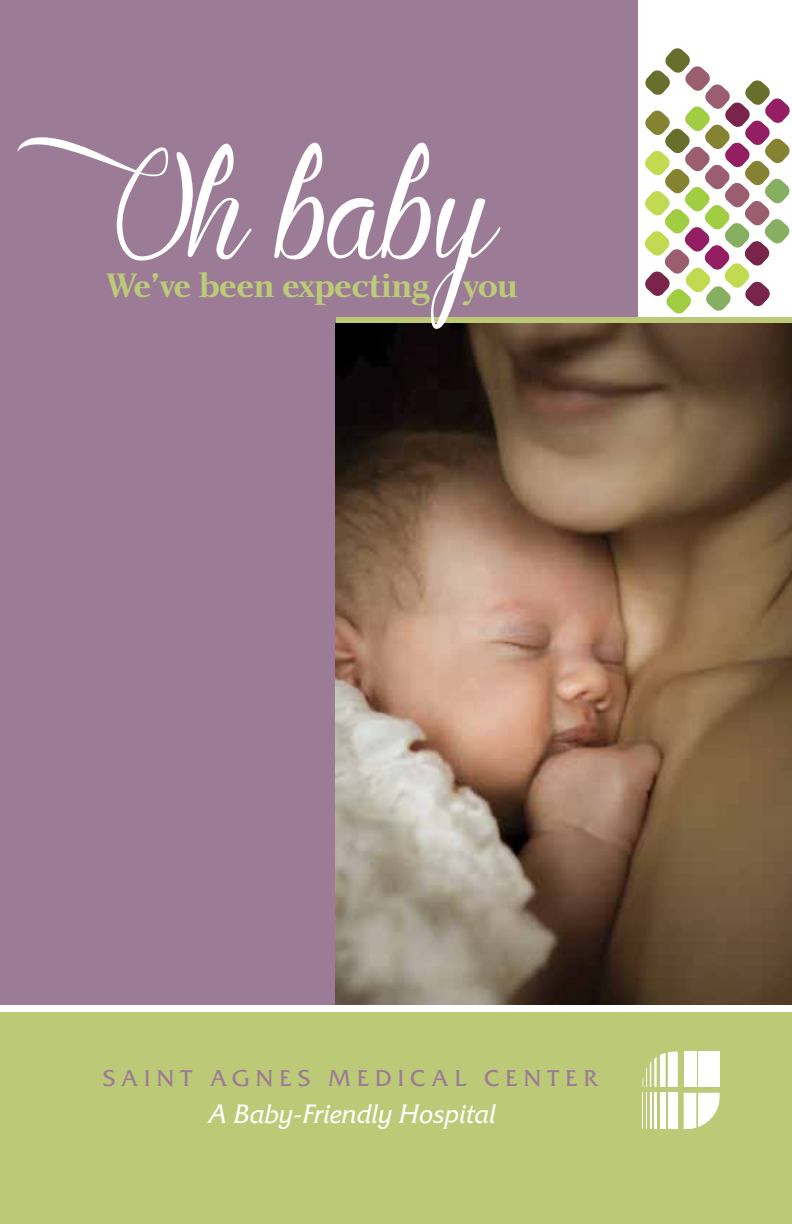
<style>
.page{position:relative;width:792px;height:1224px;background:#fff}
.page>*{position:absolute;margin:0;border:0;box-sizing:border-box;transform-origin:0 0}
.t1{font:220px "Karineaimeles Chocolats";color:#fff}
.t2{font:35.2px "Charlotte Bold Plain";letter-spacing:-.025em;color:#bccb77}
.t3{font:italic 26.6px "Friz Qua";color:#fff}
.t4{font:22.8px "Friz Qua";letter-spacing:.25em;color:#9b7b96}
</style>
<div class="page">
<svg style="left:645px;top:48px;width:145px;height:266px"></svg>
<div style="left:0;top:0;width:637px;height:1224px;background:#9b7b96"></div>
<div style="left:336px;top:317px;width:456px;height:7px;background:#bcca77"></div>
<div style="left:0;top:1012px;width:792px;height:212px;background:#bcca77"></div>
<img style="left:336px;top:324px;width:456px;height:681px">
<div style="left:0;top:1005px;width:792px;height:7px;background:#fff"></div>
<div style="left:684px;top:1052px;width:12px;height:35px;background:#fff"></div>
<div style="left:698px;top:1052px;width:22px;height:35px;background:#fff"></div>
<hr style="left:643px;top:1093px;width:1px;height:36px;background:#fff">
<hr style="left:646px;top:1093px;width:1px;height:36px;background:#fff">
<hr style="left:654px;top:1093px;width:3px;height:36px;background:#fff">
<div style="left:660px;top:1093px;width:6px;height:36px;background:#fff"></div>
<div style="left:668px;top:1093px;width:10px;height:36px;background:#fff"></div>
<svg style="left:643px;top:1052px;width:35px;height:35px"></svg>
<svg style="left:684px;top:1093px;width:36px;height:36px"></svg>
<hr style="left:650px;top:1093px;width:1px;height:36px;background:#fff">
<h1 class="t1" style="left:113px;top:52px;width:385px">Oh baby</h1>
<h2 class="t2" style="left:106px;top:264px;width:413px">We’ve been expecting you</h2>
<p class="t4" style="left:103px;top:1064px;width:497px">SAINT AGNES MEDICAL CENTER</p>
<p class="t3" style="left:209px;top:1098px;width:288px">A Baby-Friendly Hospital</p>
</div>
